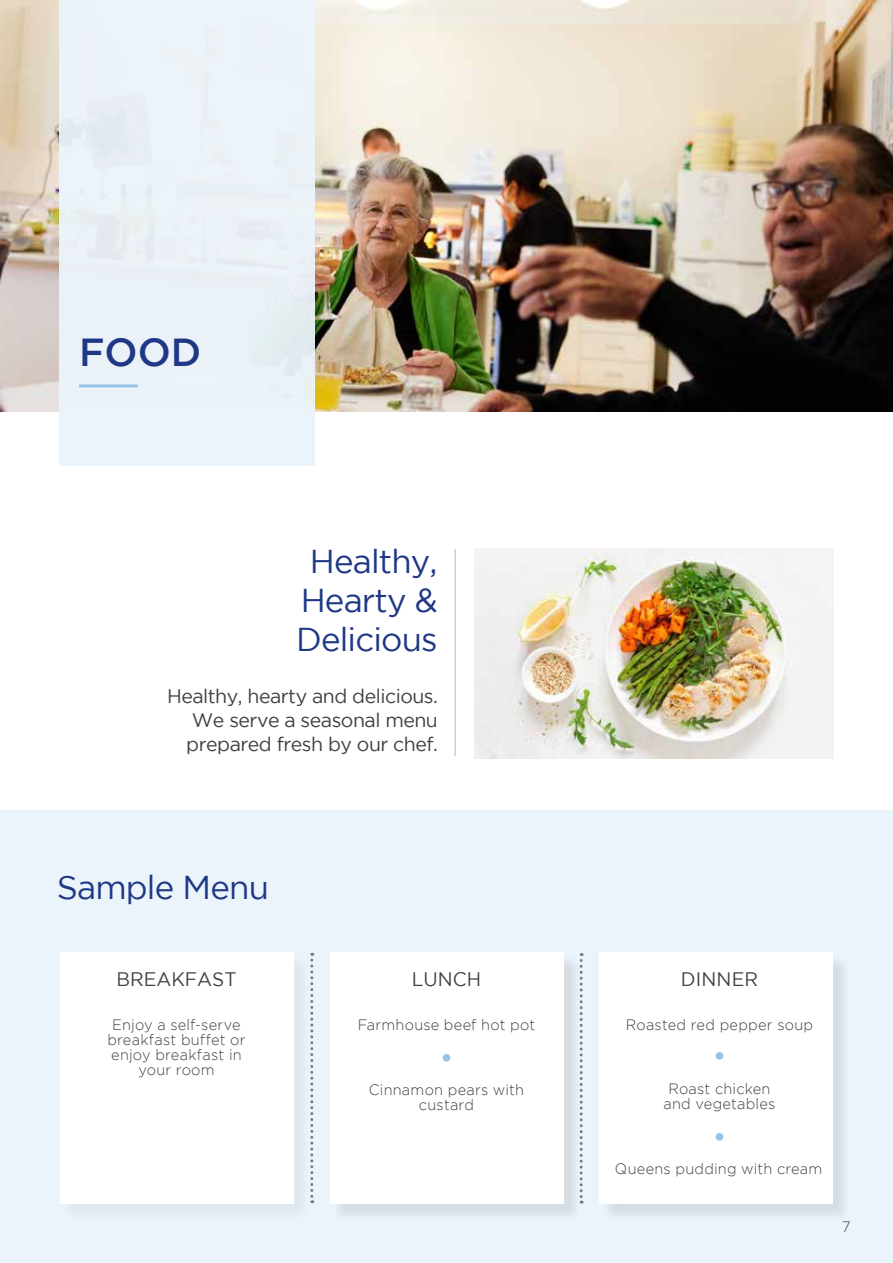
<style>
.page{position:relative;width:893px;height:1263px;background:#fff}
.page>*{position:absolute;margin:0;border:0;box-sizing:border-box;transform-origin:0 0}
.t1{font:500 39px "Gotham";color:#1f3886}
.t2{font:100 37.5px/80.4px "Gotham";color:#95c3e9}
.t3{font:33px/39px "Gotham";letter-spacing:-.025em;color:#1f3886;text-align:center}
.t4{font:19.5px/24px "Gotham";letter-spacing:-.025em;color:#414142;text-align:justify}
.t5{font:19.5px "Gotham";color:#414142}
.t6{font:300 15px/15px "Gotham";letter-spacing:.015em;color:#414142;text-align:center}
</style>
<div class="page">
<div style="left:0;top:810px;width:893px;height:453px;background:#ecf4fb"></div>
<div style="left:61px;top:954px;width:251px;height:268px;background:#e5edf4"></div>
<div style="left:60px;top:952px;width:233px;height:251px;background:#fff"></div>
<img style="left:0;top:0;width:893px;height:412px">
<hr style="left:455px;top:549px;width:1px;height:207px;background:#95c3e9">
<img style="left:474px;top:549px;width:359px;height:210px">
<div style="left:60px;top:0;width:255px;height:465px;background:#ecf4fb"></div>
<hr style="left:79px;top:384px;width:59px;height:3px;background:#95c3e9">
<div style="left:331px;top:954px;width:251px;height:268px;background:#000;opacity:.1"></div>
<div style="left:329px;top:952px;width:234px;height:251px;background:#fff"></div>
<svg style="left:310px;top:953px;width:3px;height:250px"></svg>
<div style="left:601px;top:954px;width:251px;height:268px;background:#000;opacity:.1"></div>
<div style="left:599px;top:952px;width:234px;height:251px;background:#fff"></div>
<svg style="left:580px;top:953px;width:3px;height:250px"></svg>
<h1 class="t1" style="left:79px;top:330px;width:124px">FOOD</h1>
<h3 class="t3" style="left:296px;top:541px;width:143px">Healthy,<br>Hearty &amp;<br>Delicious</h3>
<h3 class="t4" style="left:186px;top:684px;width:253px;text-indent:-19px">Healthy, hearty and delicious.<br>We serve a seasonal menu prepared fresh by our chef.</h3>
<h3 class="t3" style="left:57px;top:868px;width:214px">Sample Menu</h3>
<h3 class="t5" style="left:116px;top:968px;width:122px">BREAKFAST</h3>
<h3 class="t4" style="left:412px;top:967px;width:71px">LUNCH</h3>
<h3 class="t4" style="left:681px;top:967px;width:79px">DINNER</h3>
<p class="t6" style="left:107px;top:1017px;width:140px">Enjoy a self-serve breakfast buffet or enjoy breakfast in your room</p>
<p class="t6" style="left:358px;top:1017px;width:179px">Farmhouse beef hot pot</p>
<p class="t6" style="left:369px;top:1082px;width:157px">Cinnamon pears with custard</p>
<p class="t6" style="left:626px;top:1017px;width:189px">Roasted red pepper soup</p>
<h2 class="t2" style="left:439px;top:1017px;width:17px">•</h2>
<h2 class="t2" style="left:712px;top:1016px;width:17px">• •</h2>
<p class="t6" style="left:663px;top:1081px;width:113px">Roast chicken and vegetables</p>
<p class="t6" style="left:615px;top:1161px;width:209px">Queens pudding with cream</p>
<p class="t6" style="left:842px;top:1219px;width:10px">7</p>
</div>
